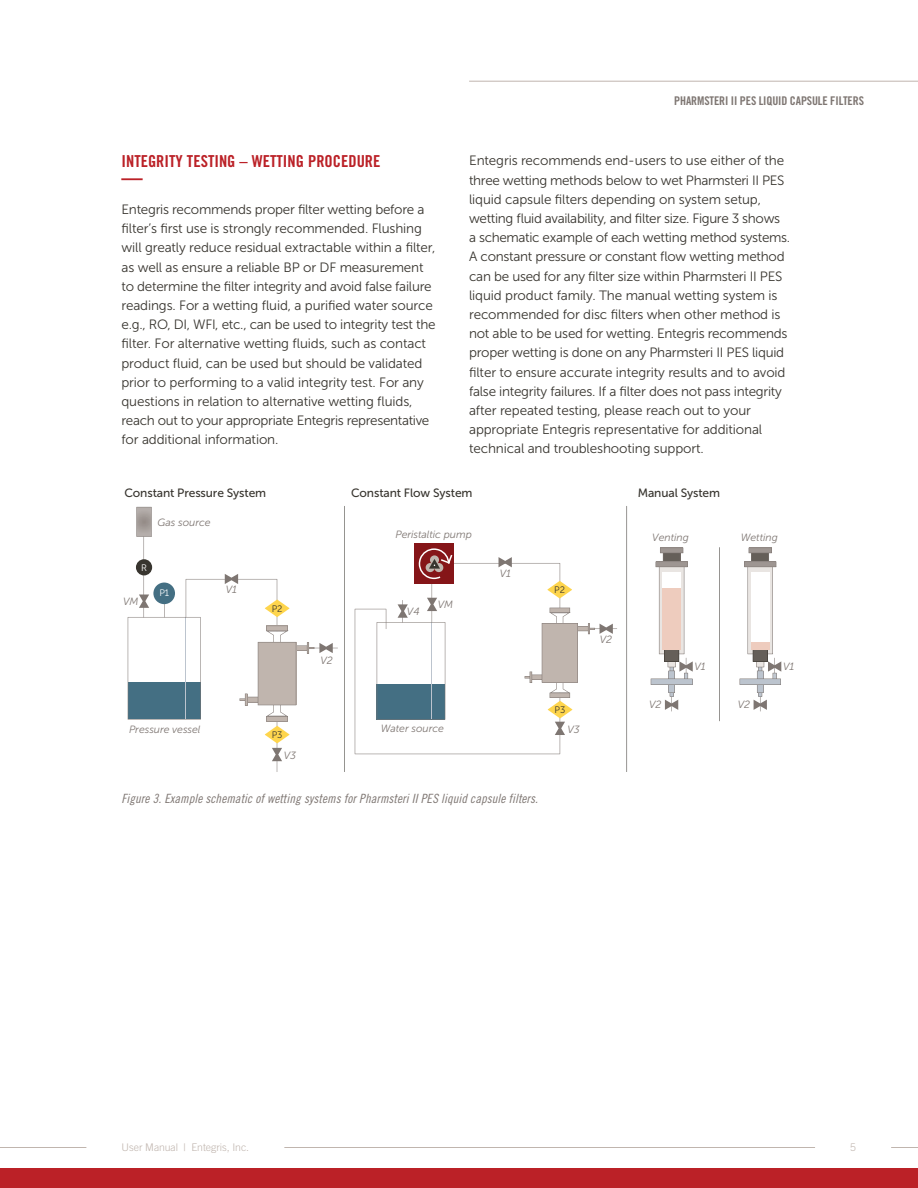
<style>
.page{position:relative;width:918px;height:1188px;background:#fff}
.page>*{position:absolute;margin:0;border:0;box-sizing:border-box;transform-origin:0 0}
.t1{font:700 expanded 20.25px "Trade Gothic LT Std";color:#bb2127;scale:1.05 1}
.t2{font:16.5px "Trade Gothic LT Std Bd Cn 20";color:#bb2127}
.t3{font:13.5px/19.2px "Museo Sans 300";letter-spacing:-.01em;color:#38352f}
.t4{font:12.75px "Trade Gothic LT Std Cn 18 Obl";letter-spacing:.005em;color:#7e7672}
.t5{font:12px "Museo Sans 500";letter-spacing:-.01em;color:#38352f}
.t6{font:12px "Trade Gothic LT Std Bd Cn 20";letter-spacing:-.01em;color:#7e7672}
.t7{font:italic 10.5px "Museo Sans 300";letter-spacing:-.005em;color:#7e7672}
.t8{font:300 10.5px "Trade Gothic LT Std";letter-spacing:-.005em;color:#c0b5ae}
.t9{font:9.3px "Museo Sans 300";color:#38352f}
.t10{font:9.3px "Museo Sans 300";color:#fff}
</style>
<div class="page">
<hr style="left:469px;top:81px;width:449px;height:1px;background:#c0b5ae">
<svg style="left:891px;top:1147px;width:27px;height:1px"></svg>
<hr style="left:0;top:1147px;width:815px;height:1px;background:#c0b5ae">
<svg style="left:86px;top:1147px;width:198px;height:1px"></svg>
<div style="left:0;top:1168px;width:918px;height:20px;background:#bb2127"></div>
<div style="left:414px;top:544px;width:40px;height:40px;background:#851518"></div>
<svg style="left:344px;top:506px;width:1px;height:266px"></svg>
<svg style="left:627px;top:507px;width:1px;height:264px"></svg>
<svg style="left:719px;top:547px;width:1px;height:174px"></svg>
<svg style="left:355px;top:548px;width:262px;height:206px"></svg>
<svg style="left:128px;top:507px;width:210px;height:265px"></svg>
<svg style="left:651px;top:548px;width:42px;height:163px"></svg>
<svg style="left:740px;top:548px;width:41px;height:163px"></svg>
<p class="t2" style="left:122px;top:151px;width:261px">INTEGRITY TESTING – WETTING PROCEDURE</p>
<h1 class="t1" style="left:122px;top:164px;width:22px">—</h1>
<p class="t3" style="left:122px;top:200px;width:316px">Entegris recommends proper filter wetting before a filter’s first use is strongly recommended. Flushing will greatly reduce residual extractable within a filter, as well as ensure a reliable BP or DF measurement to determine the filter integrity and avoid false failure readings. For a wetting fluid, a purified water source e.g., RO, DI, WFI, etc., can be used to integrity test the filter. For alternative wetting fluids, such as contact product fluid, can be used but should be validated prior to performing to a valid integrity test. For any questions in relation to alternative wetting fluids, reach out to your appropriate Entegris representative for additional information.</p>
<p class="t6" style="left:674px;top:93px;width:191px">PHARMSTERI II PES LIQUID CAPSULE FILTERS</p>
<p class="t3" style="left:469px;top:151px;width:323px">Entegris recommends end-users to use either of the three wetting methods below to wet Pharmsteri II PES liquid capsule filters depending on system setup, wetting fluid availability, and filter size. Figure 3 shows a schematic example of each wetting method systems.<br>A constant pressure or constant flow wetting method can be used for any filter size within Pharmsteri II PES liquid product family. The manual wetting system is recommended for disc filters when other method is not able to be used for wetting. Entegris recommends proper wetting is done on any Pharmsteri II PES liquid filter to ensure accurate integrity results and to avoid false integrity failures. If a filter does not pass integrity after repeated testing, please reach out to your appropriate Entegris representative for additional technical and troubleshooting support.</p>
<p class="t5" style="left:124px;top:487px;width:143px">Constant Pressure System</p>
<p class="t5" style="left:351px;top:487px;width:123px">Constant Flow System</p>
<p class="t5" style="left:638px;top:487px;width:84px">Manual System</p>
<p class="t7" style="left:158px;top:517px;width:55px">Gas source</p>
<p class="t10" style="left:141px;top:562px;width:7px">R</p>
<p class="t7" style="left:123px;top:596px;width:17px">VM</p>
<p class="t10" style="left:159px;top:588px;width:11px">P1</p>
<p class="t7" style="left:226px;top:584px;width:13px">V1</p>
<p class="t9" style="left:272px;top:603px;width:12px">P2</p>
<p class="t7" style="left:320px;top:655px;width:14px">V2</p>
<p class="t7" style="left:395px;top:529px;width:78px">Peristaltic pump</p>
<p class="t7" style="left:407px;top:606px;width:14px">V4</p>
<p class="t7" style="left:438px;top:599px;width:17px">VM</p>
<p class="t7" style="left:129px;top:724px;width:73px">Pressure vessel</p>
<p class="t7" style="left:381px;top:722px;width:65px">Water source</p>
<p class="t9" style="left:272px;top:730px;width:12px">P3</p>
<p class="t7" style="left:284px;top:750px;width:14px">V3</p>
<p class="t7" style="left:500px;top:568px;width:13px">V1</p>
<p class="t4" style="left:122px;top:791px;width:418px">Figure 3. Example schematic of wetting systems for Pharmsteri II PES liquid capsule filters.</p>
<p class="t9" style="left:554px;top:585px;width:12px">P2</p>
<p class="t9" style="left:555px;top:705px;width:12px">P3</p>
<p class="t7" style="left:567px;top:724px;width:14px">V3</p>
<p class="t7" style="left:600px;top:633px;width:14px">V2</p>
<p class="t7" style="left:652px;top:532px;width:38px">Venting</p>
<p class="t7" style="left:741px;top:532px;width:39px">Wetting</p>
<p class="t7" style="left:649px;top:699px;width:14px">V2</p>
<p class="t7" style="left:694px;top:660px;width:13px">V1</p>
<p class="t7" style="left:738px;top:699px;width:14px">V2</p>
<p class="t7" style="left:783px;top:660px;width:13px">V1</p>
<p class="t8" style="left:122px;top:1141px;width:129px">User Manual | Entegris, Inc.</p>
<p class="t8" style="left:850px;top:1141px;width:7px">5</p>
</div>
